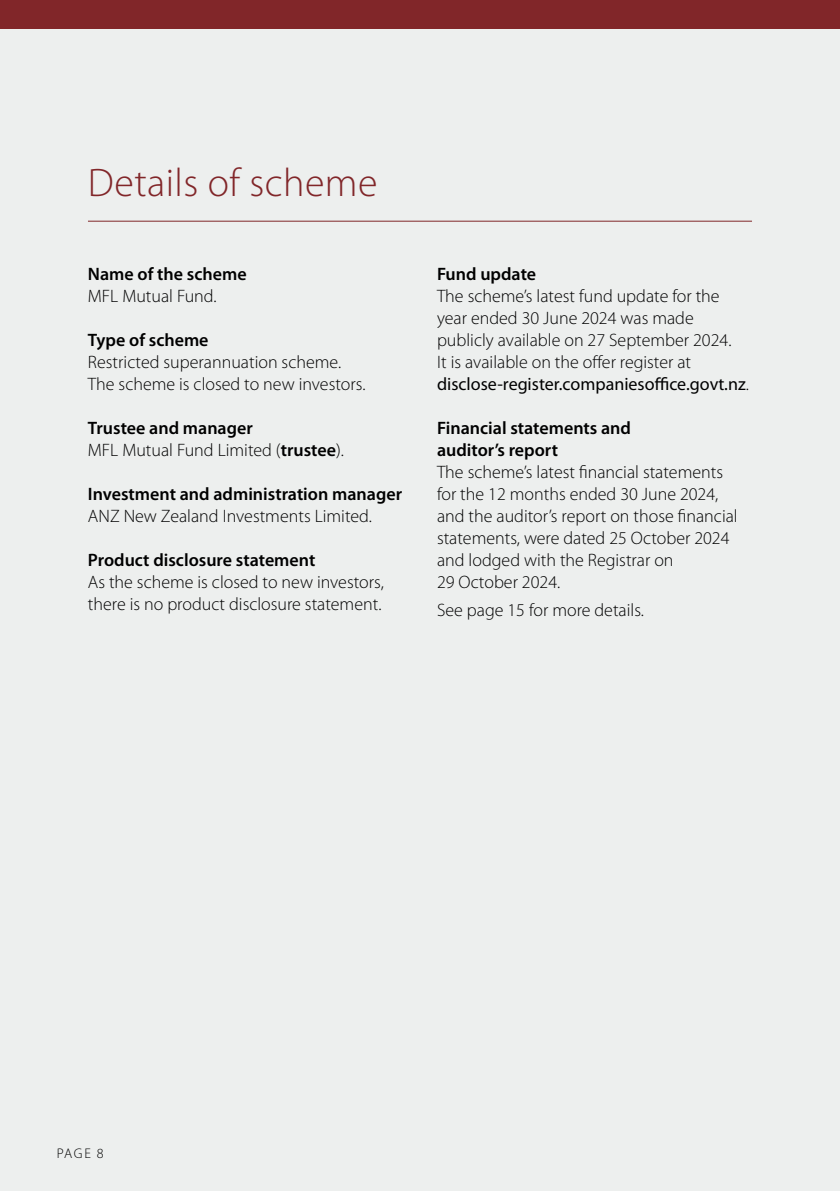
<style>
.page{position:relative;width:840px;height:1191px;background:#fff}
.page>*{position:absolute;margin:0;border:0;box-sizing:border-box;transform-origin:0 0}
.t1{font:300 40px "Myriad Pro";letter-spacing:.01em;color:#812629}
.t2{font:300 18px/22px "Myriad Pro";color:#000}
.t3{font:600 18px/22px "Myriad Pro";color:#000}
.t4{font:300 14px "Myriad Pro";color:#000}
.s1{font-weight:300}
.s2{font-weight:400}
</style>
<div class="page">
<div style="left:0;top:0;width:839px;height:1191px;background:#edefee"></div>
<div style="left:0;top:0;width:839px;height:28px;background:#812629"></div>
<hr style="left:88px;top:221px;width:663px;height:1px;background:#812629">
<h1 class="t1" style="left:88px;top:159px;width:291px">Details of scheme</h1>
<p class="t3" style="left:88px;top:262px;width:160px">Name of the scheme</p>
<p class="t2" style="left:88px;top:285px;width:130px">MFL Mutual Fund.</p>
<p class="t3" style="left:88px;top:328px;width:122px">Type of scheme</p>
<p class="t2" style="left:88px;top:351px;width:279px">Restricted superannuation scheme.<br>The scheme is closed to new investors.</p>
<p class="t3" style="left:88px;top:416px;width:257px">Trustee and manager<br><span class="s1">MFL Mutual Fund Limited (</span>trustee<span class="s1">).</span></p>
<p class="t3" style="left:88px;top:482px;width:315px">Investment and administration manager</p>
<p class="t2" style="left:88px;top:505px;width:285px">ANZ New Zealand Investments Limited.</p>
<p class="t3" style="left:88px;top:548px;width:229px">Product disclosure statement</p>
<p class="t2" style="left:88px;top:571px;width:297px">As the scheme is closed to new investors, there is no product disclosure statement.</p>
<p class="t3" style="left:437px;top:262px;width:101px">Fund update</p>
<p class="t2" style="left:437px;top:285px;width:313px">The scheme’s latest fund update for the year ended 30 June 2024 was made publicly available on 27 September 2024.<br>It is available on the offer register at <span class="s2">disclose-register.companiesoffice.govt.nz</span>.</p>
<p class="t3" style="left:437px;top:416px;width:195px">Financial statements and auditor’s report</p>
<p class="t2" style="left:437px;top:461px;width:302px">The scheme’s latest financial statements for the 12 months ended 30 June 2024, and the auditor’s report on those financial statements, were dated 25 October 2024 and lodged with the Registrar on<br>29 October 2024.</p>
<p class="t2" style="left:437px;top:598px;width:208px">See page 15 for more details.</p>
<p class="t4" style="left:57px;top:1145px;width:48px">PAGE 8</p>
</div>
